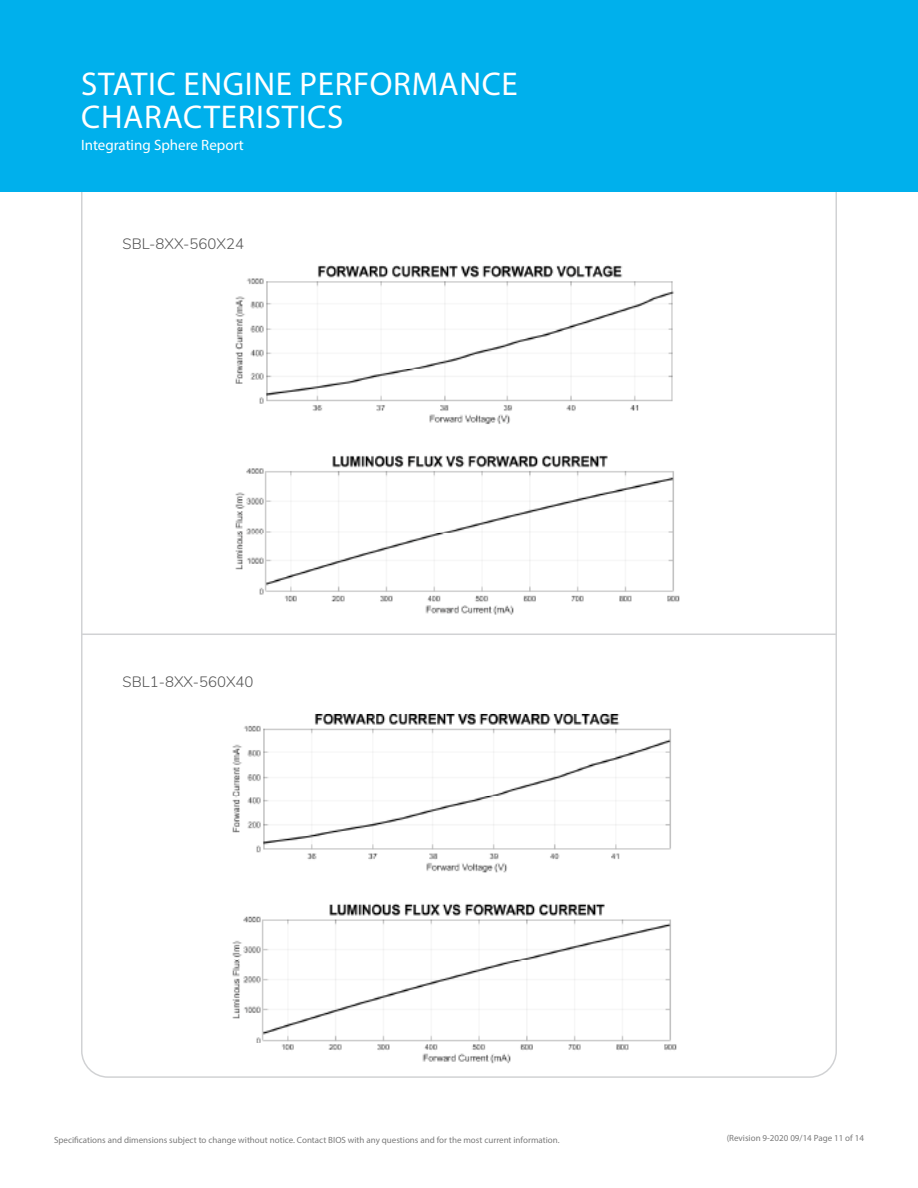
<style>
.page{position:relative;width:918px;height:1188px;background:#fff}
.page>*{position:absolute;margin:0;border:0;box-sizing:border-box;transform-origin:0 0}
.Body{font:33px/33px "Myriad Pro";letter-spacing:.02em;color:#fff}
.Body-2{font:300 15px "Nunito";color:#555}
.Reverse_Sub{font:15px "Myriad Pro";color:#fff}
.t1{font:9px "Myriad Pro";color:#7a7a7a}
</style>
<div class="page">
<div style="left:0;top:0;width:918px;height:191px;background:#00b0ec"></div>
<hr style="left:81px;top:634px;width:756px;height:1px;background:#d1d2d4">
<img style="left:232px;top:713px;width:445px;height:351px">
<img style="left:235px;top:265px;width:445px;height:350px">
<p class="Body" style="left:81px;top:67px;width:438px">STATIC ENGINE PERFORMANCE<br>CHARACTERISTICS</p>
<p class="Reverse_Sub" style="left:81px;top:136px;width:164px">Integrating Sphere Report</p>
<p class="Body-2" style="left:123px;top:233px;width:123px">SBL-8XX-560X24</p>
<p class="Body-2" style="left:123px;top:670px;width:133px">SBL1-8XX-560X40</p>
<p class="t1" style="left:54px;top:1135px;width:507px">Specifications and dimensions subject to change without notice. Contact BIOS with any questions and for the most current information.</p>
<p class="t1" style="left:727px;top:1132px;width:139px">(Revision 9-2020 09/14 Page 11 of 14</p>
</div>
